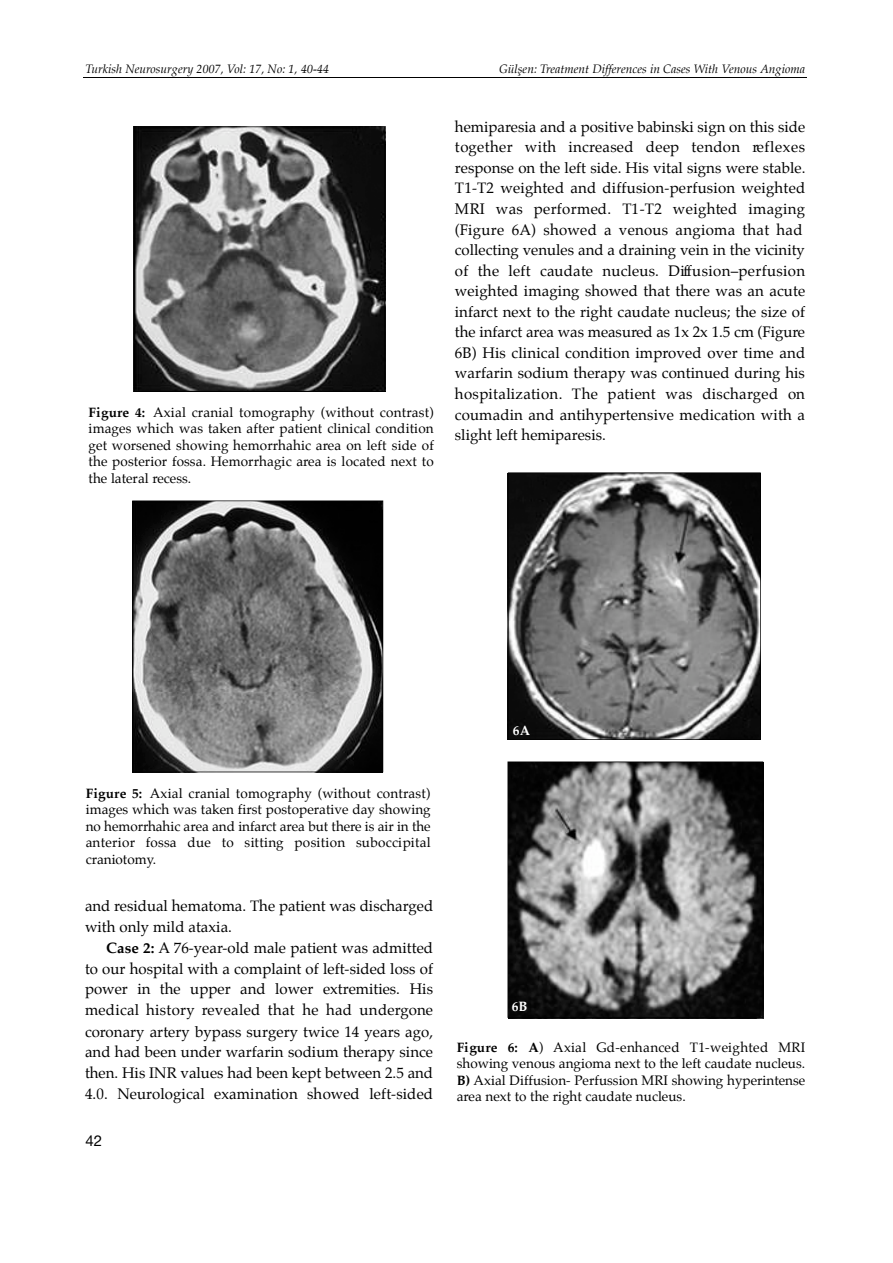
<style>
.page{position:relative;width:893px;height:1263px;background:#fff}
.page>*{position:absolute;margin:0;border:0;box-sizing:border-box;transform-origin:0 0}
.t1{font:15px/20.5px "Palatino TU";letter-spacing:.005em;color:#000}
.t2{font:15px "Helvetica Neue";color:#000}
.t3{font:13.5px/16.5px "Palatino TU";color:#000;text-align:justify}
.t4{font:700 13.5px "Palatino TU";color:#fff}
.t5{font:italic 12px "Palatino TU";color:#000}
.s1{font-weight:700}
</style>
<div class="page">
<hr style="left:84px;top:78px;width:723px;height:1px;background:#000">
<svg style="left:134px;top:126px;width:251px;height:266px;background:#646464"></svg>
<svg style="left:132px;top:501px;width:251px;height:271px;background:#6a6a6a"></svg>
<svg style="left:508px;top:472px;width:252px;height:268px;background:#676767"></svg>
<svg style="left:507px;top:762px;width:256px;height:256px;background:#707070"></svg>
<p class="t5" style="left:85px;top:63px;width:245px">Turkish Neurosurgery 2007, Vol: 17, No: 1, 40-44</p>
<p class="t5" style="left:499px;top:63px;width:307px">Gülşen: Treatment Differences in Cases With Venous Angioma</p>
<p class="t3" style="left:89px;top:405px;width:347px"><span class="s1">Figure 4:</span> Axial cranial tomography (without contrast) images which was taken after patient clinical condition get worsened showing hemorrhahic area on left side of the posterior fossa. Hemorrhagic area is located next to the lateral recess.</p>
<p class="t1" style="left:455px;top:118px;width:352px">hemiparesia and a positive babinski sign on this side together with increased deep tendon re f le x e s response on the left side. His vital signs were stable.<br>T1-T2 weighted and diffusion-perfusion weighted MRI was performed. T1-T2 weighted imaging (Figure 6A) showed a venous angioma that had collecting venules and a draining vein in the vicinity of the left caudate nucleus. Diff u s io n – p e r f u s io n weighted imaging showed that there was an acute infarct next to the right caudate nucleus; the size of the infarct area was measured as 1x 2x 1.5 cm (Figure 6B) His clinical condition improved over time and warfarin sodium therapy was continued during his hospitalization. The patient was discharged on coumadin and antihypertensive medication with a slight left hemiparesis.</p>
<p class="t3" style="left:86px;top:786px;width:346px"><span class="s1">Figure 5:</span> Axial cranial tomography (without contrast) images which was taken first postoperative day showing no hemorrhahic area and infarct area but there is air in the anterior fossa due to sitting position suboccipital craniotomy.</p>
<p class="t1" style="left:85px;top:897px;width:350px">and residual hematoma. The patient was discharged</p>
<p class="t1" style="left:85px;top:917px;width:148px">with only mild ataxia.</p>
<p class="t1" style="left:106px;top:938px;width:328px"><span class="s1">Case 2:</span> A 76-year-old male patient was admitted</p>
<p class="t1" style="left:85px;top:959px;width:349px">to our hospital with a complaint of left-sided loss of</p>
<p class="t1" style="left:85px;top:980px;width:349px">power in the upper and lower extremities. His</p>
<p class="t1" style="left:85px;top:1001px;width:349px">medical history revealed that he had undergone</p>
<p class="t1" style="left:85px;top:1022px;width:350px">coronary artery bypass surgery twice 14 years ago,</p>
<p class="t1" style="left:85px;top:1043px;width:349px">and had been under warfarin sodium therapy since</p>
<p class="t1" style="left:85px;top:1064px;width:349px">then. His INR values had been kept between 2.5 and</p>
<p class="t1" style="left:85px;top:1085px;width:349px">4.0. Neurological examination showed left-sided</p>
<p class="t2" style="left:85px;top:1134px;width:18px">42</p>
<p class="t4" style="left:513px;top:723px;width:19px">6A</p>
<p class="t4" style="left:512px;top:1000px;width:17px">6B</p>
<p class="t3" style="left:456px;top:1040px;width:350px"><span class="s1">Figure 6: A</span>) Axial Gd-enhanced T1-weighted MRI showing venous angioma next to the left caudate nucleus.<br><span class="s1">B)</span> Axial Diffusion- Perfussion MRI showing hyperintense area next to the right caudate nucleus.</p>
</div>
